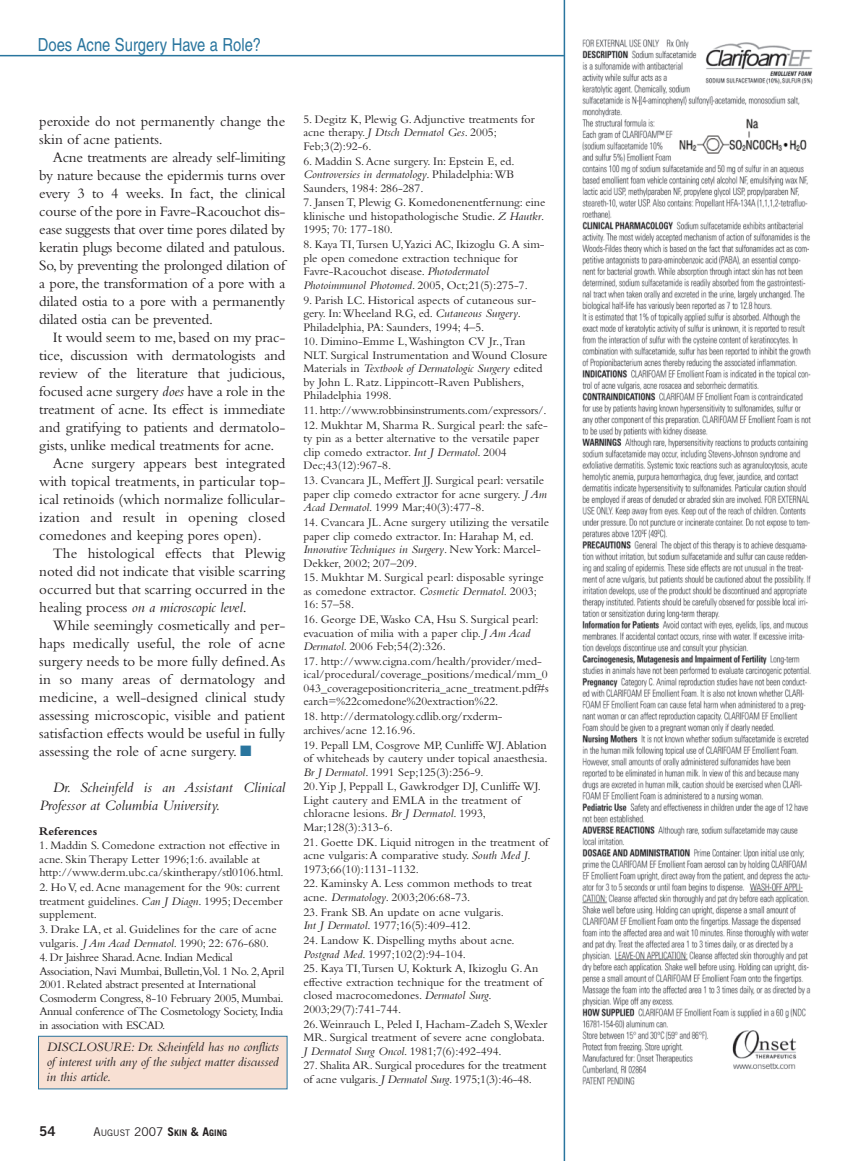
<style>
.page{position:relative;width:851px;height:1161px;background:#fff}
.page>*{position:absolute;margin:0;border:0;box-sizing:border-box;transform-origin:0 0}
.t1{font:condensed 18px "Helvetica";color:#29759e}
.t2{font:15px/18px "Bembo";color:#231f20}
.t3{font:italic 15px/18px "Bembo";color:#231f20}
.t4{font:italic 13.5px/15px "Bembo";letter-spacing:-.01em;color:#231f20;text-align:justify}
.t5{font:13.5px "Trade Gothic Bold Two";color:#231f20}
.t6{font:12px/13.5px "Bembo";color:#231f20}
.t7{font:12px/13.5px "Bembo";letter-spacing:-.025em;color:#231f20}
.t8{font:12px "Bembo";letter-spacing:-.02em;color:#231f20}
.t9{font:700 12px "Bembo";color:#231f20}
.t10{font:700 9px "Trade Gothic";color:#231f20}
.s1{font-style:italic}
.s2{font-style:normal}
.s3{color:#29759e}
.s4{font-weight:400;font-size:12px}
.s5{font-weight:400}
.s6{font-size:12px}
</style>
<div class="page">
<div style="left:39px;top:1036px;width:248px;height:53px;background:#f8e0d3"></div>
<div style="left:38px;top:1036px;width:249px;height:53px;border:1px solid #29759e"></div>
<hr style="left:0;top:55px;width:564px;height:1px;background:#29759e">
<img style="left:582px;top:39px;width:231px;height:1046px">
<hr style="left:563px;top:0;width:2px;height:1161px;background:#29759e">
<h1 class="t1" style="left:38px;top:38px;width:225px">Does Acne Surgery Have a Role?</h1>
<p class="t2" style="left:39px;top:114px;width:247px">peroxide do not permanently change the skin of acne patients.</p>
<p class="t2" style="left:39px;top:150px;width:247px;text-align:justify;text-indent:14px">Acne treatments are already self-limiting by nature because the epidermis turns over every 3 to 4 weeks. In fact, the clinical course of the pore in Favre-Racouchot dis&shy;ease suggests that over time pores dilated by keratin plugs become dilated and patulous.<br>So, by preventing the prolonged dilation of a pore, the transformation of a pore with a dilated ostia to a pore with a permanently dilated ostia can be prevented.</p>
<p class="t2" style="left:53px;top:330px;width:234px">It would seem to me, based on my prac-</p>
<p class="t2" style="left:39px;top:348px;width:247px">tice, discussion with dermatologists and</p>
<p class="t2" style="left:39px;top:366px;width:247px">review of the literature that judicious,</p>
<p class="t2" style="left:39px;top:384px;width:247px">focused acne surgery <span class="s1">does</span> have a role in the</p>
<p class="t2" style="left:39px;top:402px;width:247px">treatment of acne. Its effect is immediate</p>
<p class="t2" style="left:39px;top:420px;width:247px">and gratifying to patients and dermatolo-</p>
<p class="t2" style="left:39px;top:438px;width:236px">gists, unlike medical treatments for acne.</p>
<p class="t2" style="left:53px;top:456px;width:234px">Acne surgery appears best integrated</p>
<p class="t2" style="left:39px;top:474px;width:247px">with topical treatments, in particular top-</p>
<p class="t2" style="left:39px;top:492px;width:247px">ical retinoids (which normalize follicular-</p>
<p class="t2" style="left:39px;top:510px;width:247px">ization and result in opening closed</p>
<p class="t2" style="left:39px;top:528px;width:224px">comedones and keeping pores open).</p>
<p class="t2" style="left:53px;top:546px;width:234px">The histological effects that Plewig</p>
<p class="t2" style="left:39px;top:564px;width:247px">noted did not indicate that visible scarring</p>
<p class="t2" style="left:39px;top:582px;width:247px">occurred but that scarring occurred in the</p>
<p class="t3" style="left:39px;top:600px;width:209px"><span class="s2">healing process</span> on a microscopic level<span class="s2">.</span></p>
<p class="t2" style="left:53px;top:618px;width:234px">While seemingly cosmetically and per-</p>
<p class="t2" style="left:39px;top:636px;width:247px">haps medically useful, the role of acne</p>
<p class="t2" style="left:39px;top:654px;width:247px">surgery needs to be more fully defined.As</p>
<p class="t2" style="left:39px;top:672px;width:247px">in so many areas of dermatology and</p>
<p class="t2" style="left:39px;top:690px;width:247px">medicine, a well-designed clinical study</p>
<p class="t2" style="left:39px;top:708px;width:247px">assessing microscopic, visible and patient</p>
<p class="t2" style="left:39px;top:726px;width:247px">satisfaction effects would be useful in fully</p>
<p class="t2" style="left:39px;top:744px;width:214px">assessing the role of acne surgery. <span class="s3">■</span></p>
<p class="t3" style="left:39px;top:780px;width:247px;text-indent:13px">Dr. Scheinfeld is an Assistant Clinical<br>Professor at Columbia University.</p>
<p class="t9" style="left:39px;top:827px;width:59px">References</p>
<p class="t6" style="left:39px;top:840px;width:246px">1. Maddin S. Comedone extraction not effective in acne. Skin Therapy Letter 1996;1:6. available at http://www.derm.ubc.ca/skintherapy/stl0106.html.</p>
<p class="t6" style="left:39px;top:882px;width:245px">2. HoV, ed.Acne management for the 90s: current treatment guidelines. <span class="s1">Can J Diagn</span>. 1995; December supplement.</p>
<p class="t6" style="left:39px;top:924px;width:239px">3. Drake LA, et al. Guidelines for the care of acne vulgaris. <span class="s1">J Am Acad Dermatol</span>. 1990; 22: 676-680.</p>
<p class="t7" style="left:39px;top:952px;width:246px">4. Dr Jaishree Sharad.Acne. Indian Medical Association, Navi Mumbai, Bulletin,Vol. 1 No. 2,April 2001. Related abstract presented at International Cosmoderm Congress, 8-10 February 2005, Mumbai.<br>Annual conference ofThe Cosmetology Society, India in association with ESCAD.</p>
<p class="t4" style="left:47px;top:1040px;width:234px">DISCLOSURE: Dr. Scheinfeld has no conflicts of interest with any of the subject matter discussed in this article.</p>
<p class="t6" style="left:303px;top:114px;width:233px">5. Degitz K, Plewig G.Adjunctive treatments for acne therapy. <span class="s1">J Dtsch Dermatol Ges</span>. 2005;<br>Feb;3(2):92-6.</p>
<p class="t6" style="left:303px;top:155px;width:213px;text-align:justify">6. Maddin S.Acne surgery. In: Epstein E, ed.<br><span class="s1">Controversies in dermatology</span>. Philadelphia:WB Saunders, 1984: 286-287.</p>
<p class="t6" style="left:303px;top:197px;width:243px;text-align:justify">7. Jansen T, Plewig G. Komedonenentfernung: eine klinische und histopathologische Studie. <span class="s1">Z Hautkr</span>.<br>1995; 70: 177-180.</p>
<p class="t6" style="left:303px;top:239px;width:243px">8. Kaya TI,Tursen U,Yazici AC, Ikizoglu G.A sim&shy;ple open comedone extraction technique for Favre-Racouchot disease. <span class="s1">Photodermatol Photoimmunol Photomed</span>. 2005, Oct;21(5):275-7.</p>
<p class="t6" style="left:303px;top:294px;width:234px">9. Parish LC. Historical aspects of cutaneous sur&shy;gery. In:Wheeland RG, ed. <span class="s1">Cutaneous Surgery</span>.<br>Philadelphia, PA: Saunders, 1994; 4–5.</p>
<p class="t6" style="left:303px;top:336px;width:245px">10. Dimino-Emme L,Washington CV Jr.,Tran NLT. Surgical Instrumentation and Wound Closure Materials in <span class="s1">Textbook of Dermatologic Surgery</span> edited by John L. Ratz. Lippincott-Raven Publishers, Philadelphia 1998.</p>
<p class="t8" style="left:303px;top:406px;width:245px">11. http://www.robbinsinstruments.com/expressors/.</p>
<p class="t6" style="left:303px;top:420px;width:246px">12. Mukhtar M, Sharma R. Surgical pearl: the safe&shy;ty pin as a better alternative to the versatile paper clip comedo extractor. <span class="s1">Int J Dermatol</span>. 2004<br>Dec;43(12):967-8.</p>
<p class="t6" style="left:303px;top:475px;width:245px">13. Cvancara JL, Meffert JJ. Surgical pearl: versatile paper clip comedo extractor for acne surgery. <span class="s1">J Am<br>Acad Dermatol</span>. 1999 Mar;40(3):477-8.</p>
<p class="t6" style="left:303px;top:517px;width:247px">14. Cvancara JL.Acne surgery utilizing the versatile paper clip comedo extractor. In: Harahap M, ed.<br><span class="s1">Innovative Techniques in Surgery</span>. NewYork: Marcel-Dekker, 2002; 207–209.</p>
<p class="t6" style="left:303px;top:572px;width:242px">15. Mukhtar M. Surgical pearl: disposable syringe as comedone extractor. <span class="s1">Cosmetic Dermatol</span>. 2003;<br>16: 57–58.</p>
<p class="t6" style="left:303px;top:614px;width:237px">16. George DE,Wasko CA, Hsu S. Surgical pearl: evacuation of milia with a paper clip. <span class="s1">J Am Acad<br>Dermatol</span>. 2006 Feb;54(2):326.</p>
<p class="t6" style="left:303px;top:656px;width:247px">17. http://www.cigna.com/health/provider/med&shy;ical/procedural/coverage_positions/medical/mm_0<br>043_coveragepositioncriteria_acne_treatment.pdf#s earch=%22comedone%20extraction%22.</p>
<p class="t6" style="left:303px;top:711px;width:201px">18. http://dermatology.cdlib.org/rxderm&shy;archives/acne 12.16.96.</p>
<p class="t6" style="left:303px;top:739px;width:246px;text-align:justify">19. Pepall LM, Cosgrove MP, Cunliffe WJ.Ablation of whiteheads by cautery under topical anaesthesia.<br><span class="s1">Br J Dermatol</span>. 1991 Sep;125(3):256-9.</p>
<p class="t6" style="left:303px;top:781px;width:239px">20.Yip J, Peppall L, Gawkrodger DJ, Cunliffe WJ.<br>Light cautery and EMLA in the treatment of chloracne lesions. <span class="s1">Br J Dermatol</span>. 1993, Mar;128(3):313-6.</p>
<p class="t6" style="left:303px;top:836px;width:247px">21. Goette DK. Liquid nitrogen in the treatment of acne vulgaris:A comparative study. <span class="s1">South Med J</span>.<br>1973;66(10):1131-1132.</p>
<p class="t6" style="left:303px;top:878px;width:230px">22. Kaminsky A. Less common methods to treat acne. <span class="s1">Dermatology</span>. 2003;206:68-73.</p>
<p class="t6" style="left:303px;top:906px;width:202px">23. Frank SB.An update on acne vulgaris.<br><span class="s1">Int J Dermatol</span>. 1977;16(5):409-412.</p>
<p class="t6" style="left:303px;top:935px;width:213px">24. Landow K. Dispelling myths about acne.<br><span class="s1">Postgrad Med</span>. 1997;102(2):94-104.</p>
<p class="t6" style="left:303px;top:963px;width:240px">25. Kaya TI,Tursen U, Kokturk A, Ikizoglu G.An effective extraction technique for the treatment of closed macrocomedones. <span class="s1">Dermatol Surg</span>.<br>2003;29(7):741-744.</p>
<p class="t6" style="left:303px;top:1018px;width:245px">26.Weinrauch L, Peled I, Hacham-Zadeh S,Wexler<br>MR. Surgical treatment of severe acne conglobata.<br><span class="s1">J Dermatol Surg Oncol</span>. 1981;7(6):492-494.</p>
<p class="t6" style="left:303px;top:1060px;width:244px">27. Shalita AR. Surgical procedures for the treatment of acne vulgaris. <span class="s1">J Dermatol Surg</span>. 1975;1(3):46-48.</p>
<p class="t5" style="left:39px;top:1126px;width:18px">54</p>
<p class="t10" style="left:93px;top:1130px;width:135px"><span class="s4">A</span><span class="s5">UGUST</span> <span class="s4">2007</span> <span class="s6">S</span>KIN <span class="s6">&amp; A</span>GING</p>
</div>
